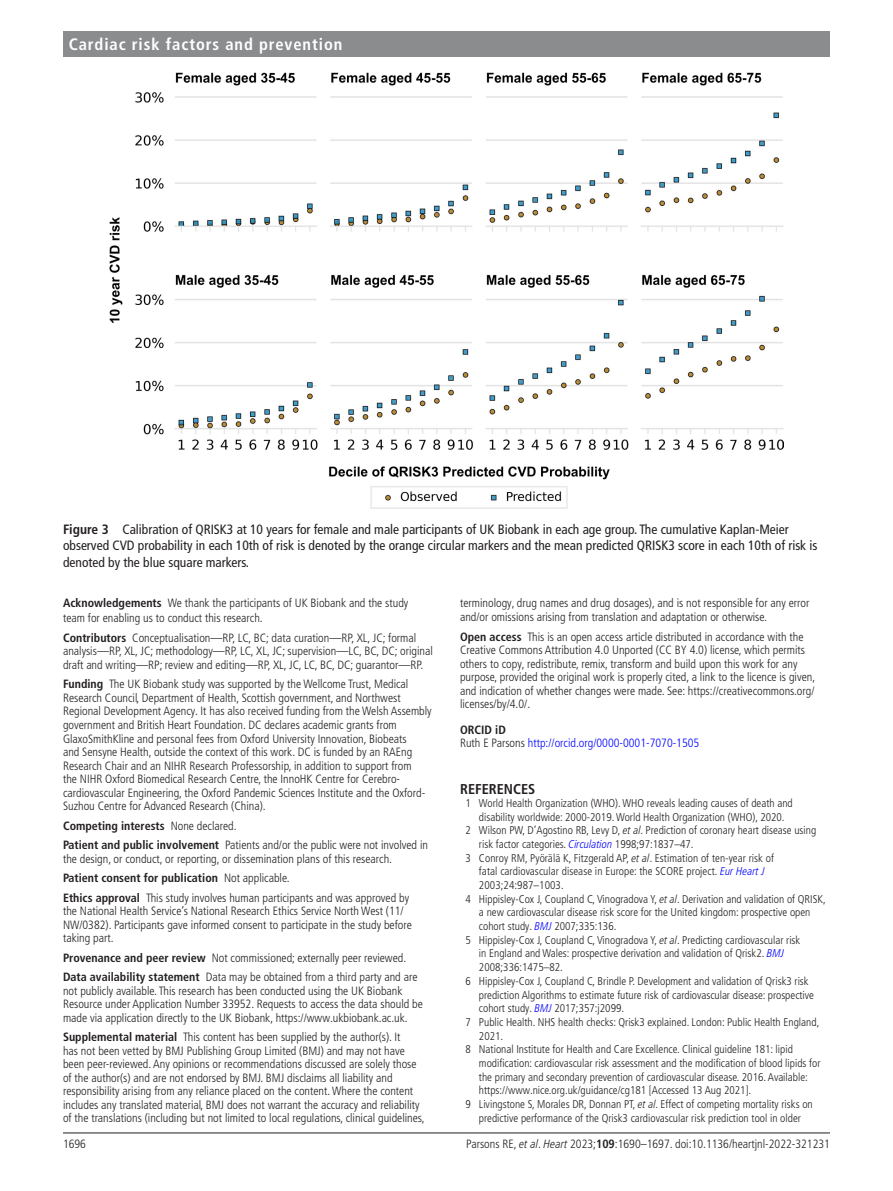
<style>
.page{position:relative;width:893px;height:1191px;background:#fff}
.page>*{position:absolute;margin:0;border:0;box-sizing:border-box;transform-origin:0 0}
.t1{font:700 condensed 16.5px "Frutiger LT Pro";letter-spacing:.055em;color:#fff}
.t2{font:700 condensed 14.25px "Frutiger LT Pro";color:#231f20}
.t3{font:condensed 13.5px/16.5px "Frutiger LT Pro";color:#231f20}
.t4{font:300 condensed 12px/13.5px "Frutiger LT Pro";color:#231f20}
.t5{font:300 condensed 12px/13.5px "Frutiger LT Pro";color:#00f}
.t6{font:300 condensed 11.25px "Frutiger LT Pro";color:#231f20}
.s1{font-weight:700}
.s2{font-weight:700;color:#231f20}
.s3{color:#231f20}
.s4{font-style:italic}
.s5{font-style:italic;color:#00f}
</style>
<div class="page">
<hr style="left:63px;top:1132px;width:767px;height:1px;background:#231f20">
<div style="left:63px;top:31px;width:767px;height:25px;background:#8a8c8e"></div>
<img style="left:109px;top:72px;width:674px;height:437px">
<h1 class="t1" style="left:69px;top:34px;width:275px">Cardiac risk factors and prevention</h1>
<p class="t3" style="left:63px;top:521px;width:756px"><span class="s1">Figure 3</span> Calibration of QRISK3 at 10 years for female and male participants of UK Biobank in each age group. The cumulative Kaplan-Meier observed CVD probability in each 10th of risk is denoted by the orange circular markers and the mean predicted QRISK3 score in each 10th of risk is denoted by the blue square markers.</p>
<p class="t4" style="left:63px;top:596px;width:347px;line-height:15px"><span class="s1">Acknowledgements</span> We thank the participants of UK Biobank and the study team for enabling us to conduct this research.</p>
<p class="t4" style="left:63px;top:631px;width:371px"><span class="s1">Contributors</span> Conceptualisation—RP, LC, BC; data curation—RP, XL, JC; formal analysis—RP, XL, JC; methodology—RP, LC, XL, JC; supervision—LC, BC, DC; original draft and writing—RP; review and editing—RP, XL, JC, LC, BC, DC; guarantor—RP.</p>
<p class="t4" style="left:63px;top:677px;width:370px"><span class="s1">Funding</span> The UK Biobank study was supported by the Wellcome Trust, Medical Research Council, Department of Health, Scottish government, and Northwest Regional Development Agency. It has also received funding from the Welsh Assembly government and British Heart Foundation. DC declares academic grants from GlaxoSmithKline and personal fees from Oxford University Innovation, Biobeats<br>and Sensyne Health, outside the context of this work. DC is funded by an RAEng Research Chair and an NIHR Research Professorship, in addition to support from<br>the NIHR Oxford Biomedical Research Centre, the InnoHK Centre for Cerebro&shy;cardiovascular Engineering, the Oxford Pandemic Sciences Institute and the Oxford-Suzhou Centre for Advanced Research (China).</p>
<p class="t4" style="left:63px;top:815px;width:367px;line-height:19.5px"><span class="s1">Competing interests</span> None declared.<br><span class="s1">Patient and public involvement</span> Patients and/or the public were not involved in</p>
<p class="t4" style="left:63px;top:848px;width:348px;line-height:19.5px">the design, or conduct, or reporting, or dissemination plans of this research.<br><span class="s1">Patient consent for publication</span> Not applicable.<br><span class="s1">Ethics approval</span> This study involves human participants and was approved by</p>
<p class="t4" style="left:63px;top:904px;width:350px">the National Health Service’s National Research Ethics Service North West (11/<br>NW/0382). Participants gave informed consent to participate in the study before taking part.</p>
<p class="t4" style="left:63px;top:947px;width:356px;line-height:19.5px"><span class="s1">Provenance and peer review</span> Not commissioned; externally peer reviewed.<br><span class="s1">Data availability statement</span> Data may be obtained from a third party and are</p>
<p class="t4" style="left:63px;top:983px;width:361px">not publicly available. This research has been conducted using the UK Biobank<br>Resource under Application Number 33952. Requests to access the data should be made via application directly to the UK Biobank, https://www.ukbiobank.ac.uk.</p>
<p class="t4" style="left:63px;top:1030px;width:363px"><span class="s1">Supplemental material</span> This content has been supplied by the author(s). It<br>has not been vetted by BMJ Publishing Group Limited (BMJ) and may not have been peer-reviewed. Any opinions or recommendations discussed are solely those of the author(s) and are not endorsed by BMJ. BMJ disclaims all liability and responsibility arising from any reliance placed on the content. Where the content includes any translated material, BMJ does not warrant the accuracy and reliability of the translations (including but not limited to local regulations, clinical guidelines,</p>
<p class="t4" style="left:460px;top:596px;width:351px">terminology, drug names and drug dosages), and is not responsible for any error and/or omissions arising from translation and adaptation or otherwise.</p>
<p class="t4" style="left:460px;top:630px;width:357px"><span class="s1">Open access</span> This is an open access article distributed in accordance with the Creative Commons Attribution 4.0 Unported (CC BY 4.0) license, which permits others to copy, redistribute, remix, transform and build upon this work for any purpose, provided the original work is properly cited, a link to the licence is given, and indication of whether changes were made. See: https://creativecommons.org/ licenses/by/4.0/.</p>
<p class="t5" style="left:460px;top:723px;width:241px"><span class="s2">ORCID iD<br></span><span class="s3">Ruth E Parsons</span> http://orcid.org/0000-0001-7070-1505</p>
<p class="t2" style="left:460px;top:780px;width:77px">REFERENCES</p>
<p class="t6" style="left:465px;top:796px;width:329px">1 World Health Organization (WHO). WHO reveals leading causes of death and</p>
<p class="t6" style="left:479px;top:810px;width:307px">disability worldwide: 2000-2019. World Health Organization (WHO), 2020.</p>
<p class="t6" style="left:465px;top:824px;width:352px">2 Wilson PW, D’Agostino RB, Levy D, <span class="s4">et al</span>. Prediction of coronary heart disease using</p>
<p class="t6" style="left:479px;top:837px;width:216px">risk factor categories. <span class="s5">Circulation</span> 1998;97:1837–47.</p>
<p class="t6" style="left:465px;top:851px;width:310px">3 Conroy RM, Pyörälä K, Fitzgerald AP, <span class="s4">et al</span>. Estimation of ten-year risk of</p>
<p class="t6" style="left:479px;top:865px;width:287px">fatal cardiovascular disease in Europe: the SCORE project. <span class="s5">Eur Heart J</span></p>
<p class="t6" style="left:479px;top:878px;width:86px">2003;24:987–1003.</p>
<p class="t6" style="left:465px;top:892px;width:362px">4 Hippisley-Cox J, Coupland C, Vinogradova Y, <span class="s4">et al</span>. Derivation and validation of QRISK,</p>
<p class="t6" style="left:479px;top:906px;width:333px">a new cardiovascular disease risk score for the United kingdom: prospective open</p>
<p class="t6" style="left:479px;top:919px;width:139px">cohort study. <span class="s5">BMJ</span> 2007;335:136.</p>
<p class="t6" style="left:465px;top:933px;width:336px">5 Hippisley-Cox J, Coupland C, Vinogradova Y, <span class="s4">et al</span>. Predicting cardiovascular risk</p>
<p class="t6" style="left:479px;top:947px;width:307px">in England and Wales: prospective derivation and validation of Qrisk2. <span class="s5">BMJ</span></p>
<p class="t6" style="left:479px;top:960px;width:85px">2008;336:1475–82.</p>
<p class="t6" style="left:465px;top:974px;width:345px">6 Hippisley-Cox J, Coupland C, Brindle P. Development and validation of Qrisk3 risk</p>
<p class="t6" style="left:479px;top:988px;width:337px">prediction Algorithms to estimate future risk of cardiovascular disease: prospective</p>
<p class="t6" style="left:479px;top:1001px;width:147px">cohort study. <span class="s5">BMJ</span> 2017;357:j2099.</p>
<p class="t6" style="left:465px;top:1015px;width:355px">7 Public Health. NHS health checks: Qrisk3 explained. London: Public Health England,</p>
<p class="t6" style="left:479px;top:1029px;width:26px">2021.</p>
<p class="t6" style="left:465px;top:1043px;width:329px">8 National Institute for Health and Care Excellence. Clinical guideline 181: lipid</p>
<p class="t6" style="left:479px;top:1056px;width:343px">modification: cardiovascular risk assessment and the modification of blood lipids for</p>
<p class="t6" style="left:479px;top:1070px;width:330px">the primary and secondary prevention of cardiovascular disease. 2016. Available:</p>
<p class="t6" style="left:479px;top:1084px;width:274px">https://www.nice.org.uk/guidance/cg181 [Accessed 13 Aug 2021].</p>
<p class="t6" style="left:465px;top:1097px;width:349px">9 Livingstone S, Morales DR, Donnan PT, <span class="s4">et al</span>. Effect of competing mortality risks on</p>
<p class="t6" style="left:479px;top:1111px;width:323px">predictive performance of the Qrisk3 cardiovascular risk prediction tool in older</p>
<p class="t4" style="left:63px;top:1136px;width:25px">1696</p>
<p class="t4" style="left:466px;top:1136px;width:365px">Parsons RE, <span class="s4">et al</span>. <span class="s4">Heart</span> 2023;<span class="s1">109</span>:1690–1697. doi:10.1136/heartjnl-2022-321231</p>
</div>
